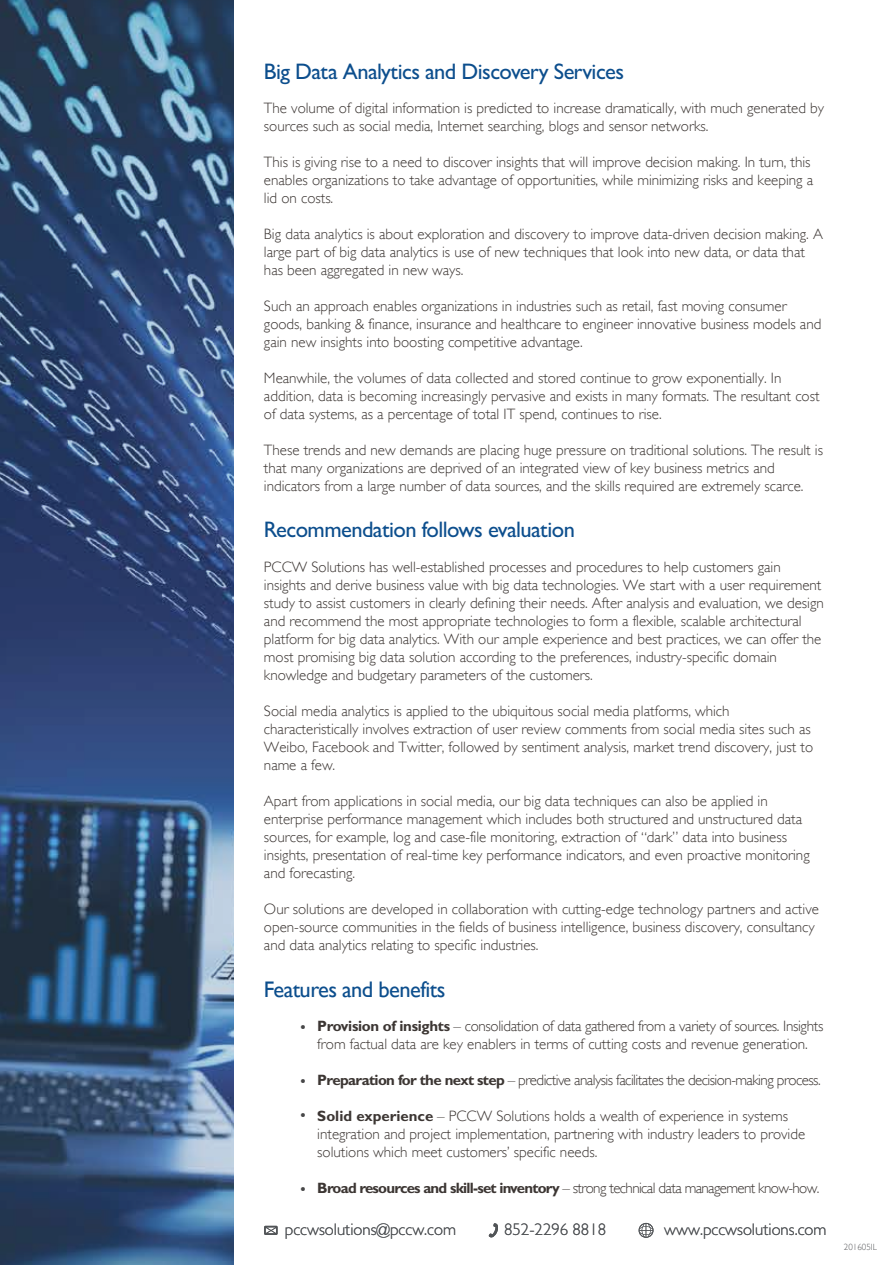
<style>
.page{position:relative;width:893px;height:1265px;background:#fff}
.page>*{position:absolute;margin:0;border:0;box-sizing:border-box;transform-origin:0 0}
.t1{font:500 22.5px "Gill Sans MT Pro";letter-spacing:-.025em;color:#0c4e8d}
.t2{font:22.5px "Gill Sans";letter-spacing:-.025em;color:#0c4e8d}
.t3{font:300 16.8px "Gill Sans MT Pro";color:#515457}
.t4{font:300 15px/18px "Gill Sans";color:#3c3633}
.t5{font:300 15px "Gill Sans";letter-spacing:-.035em;color:#3c3633}
.t6{font:300 15px "Gill Sans";letter-spacing:-.04em;color:#3c3633}
.t7{font:300 10.5px "Futura";color:#474748}
.t8{font:300 9px "Gill Sans";color:#5b5c5f}
.s1{font-weight:700}
</style>
<div class="page">
<img style="left:0;top:0;width:233px;height:1265px">
<svg style="left:639px;top:1223px;width:14px;height:14px"></svg>
<svg style="left:489px;top:1223px;width:9px;height:14px"></svg>
<svg style="left:264px;top:1225px;width:14px;height:10px"></svg>
<h1 class="t1" style="left:264px;top:58px;width:362px">Big Data Analytics and Discovery Services</h1>
<p class="t4" style="left:264px;top:99px;width:562px">The volume of digital information is predicted to increase dramatically, with much generated by sources such as social media, Internet searching, blogs and sensor networks.</p>
<p class="t4" style="left:264px;top:153px;width:551px">This is giving rise to a need to discover insights that will improve decision making. In turn, this enables organizations to take advantage of opportunities, while minimizing risks and keeping a lid on costs.</p>
<p class="t4" style="left:264px;top:225px;width:560px">Big data analytics is about exploration and discovery to improve data-driven decision making. A large part of big data analytics is use of new techniques that look into new data, or data that has been aggregated in new ways.</p>
<p class="t4" style="left:264px;top:297px;width:559px">Such an approach enables organizations in industries such as retail, fast moving consumer goods, banking &amp; finance, insurance and healthcare to engineer innovative business models and gain new insights into boosting competitive advantage.</p>
<p class="t4" style="left:264px;top:369px;width:557px">Meanwhile, the volumes of data collected and stored continue to grow exponentially. In addition, data is becoming increasingly pervasive and exists in many formats. The resultant cost of data systems, as a percentage of total IT spend, continues to rise.</p>
<p class="t4" style="left:264px;top:441px;width:561px">These trends and new demands are placing huge pressure on traditional solutions. The result is that many organizations are deprived of an integrated view of key business metrics and indicators from a large number of data sources, and the skills required are extremely scarce.</p>
<h1 class="t1" style="left:264px;top:516px;width:312px">Recommendation follows evaluation</h1>
<p class="t4" style="left:264px;top:558px;width:561px">PCCW Solutions has well-established processes and procedures to help customers gain insights and derive business value with big data technologies. We start with a user requirement study to assist customers in clearly defining their needs. After analysis and evaluation, we design and recommend the most appropriate technologies to form a flexible, scalable architectural platform for big data analytics. With our ample experience and best practices, we can offer the most promising big data solution according to the preferences, industry-specific domain knowledge and budgetary parameters of the customers.</p>
<p class="t4" style="left:264px;top:702px;width:551px">Social media analytics is applied to the ubiquitous social media platforms, which characteristically involves extraction of user review comments from social media sites such as Weibo, Facebook and Twitter, followed by sentiment analysis, market trend discovery, just to name a few.</p>
<p class="t4" style="left:264px;top:792px;width:547px">Apart from applications in social media, our big data techniques can also be applied in enterprise performance management which includes both structured and unstructured data sources, for example, log and case-file monitoring, extraction of “dark” data into business insights, presentation of real-time key performance indicators, and even proactive monitoring and forecasting.</p>
<p class="t4" style="left:264px;top:900px;width:556px">Our solutions are developed in collaboration with cutting-edge technology partners and active open-source communities in the fields of business intelligence, business discovery, consultancy and data analytics relating to specific industries.</p>
<h1 class="t2" style="left:264px;top:976px;width:183px">Features and benefits</h1>
<p class="t7" style="left:300px;top:1020px;width:8px">•</p>
<p class="t4" style="left:317px;top:1017px;width:507px"><span class="s1">Provision of insights</span> – consolidation of data gathered from a variety of sources. Insights from factual data are key enablers in terms of cutting costs and revenue generation.</p>
<p class="t5" style="left:317px;top:1071px;width:505px"><span class="s1">Preparation for the next step</span> – predictive analysis facilitates the decision-making process.</p>
<p class="t4" style="left:317px;top:1107px;width:489px"><span class="s1">Solid experience</span> – PCCW Solutions holds a wealth of experience in systems integration and project implementation, partnering with industry leaders to provide solutions which meet customers’ specific needs.</p>
<p class="t6" style="left:317px;top:1179px;width:504px"><span class="s1">Broad resources and skill-set inventory</span> – strong technical data management know-how.</p>
<p class="t7" style="left:300px;top:1074px;width:8px">•</p>
<p class="t7" style="left:300px;top:1108px;width:8px">•</p>
<p class="t7" style="left:300px;top:1182px;width:8px">•</p>
<p class="t3" style="left:285px;top:1219px;width:173px">pccwsolutions@pccw.com</p>
<p class="t3" style="left:504px;top:1219px;width:104px">852-2296 8818</p>
<p class="t3" style="left:664px;top:1219px;width:164px">www.pccwsolutions.com</p>
<p class="t8" style="left:844px;top:1241px;width:35px">201605IL</p>
</div>
